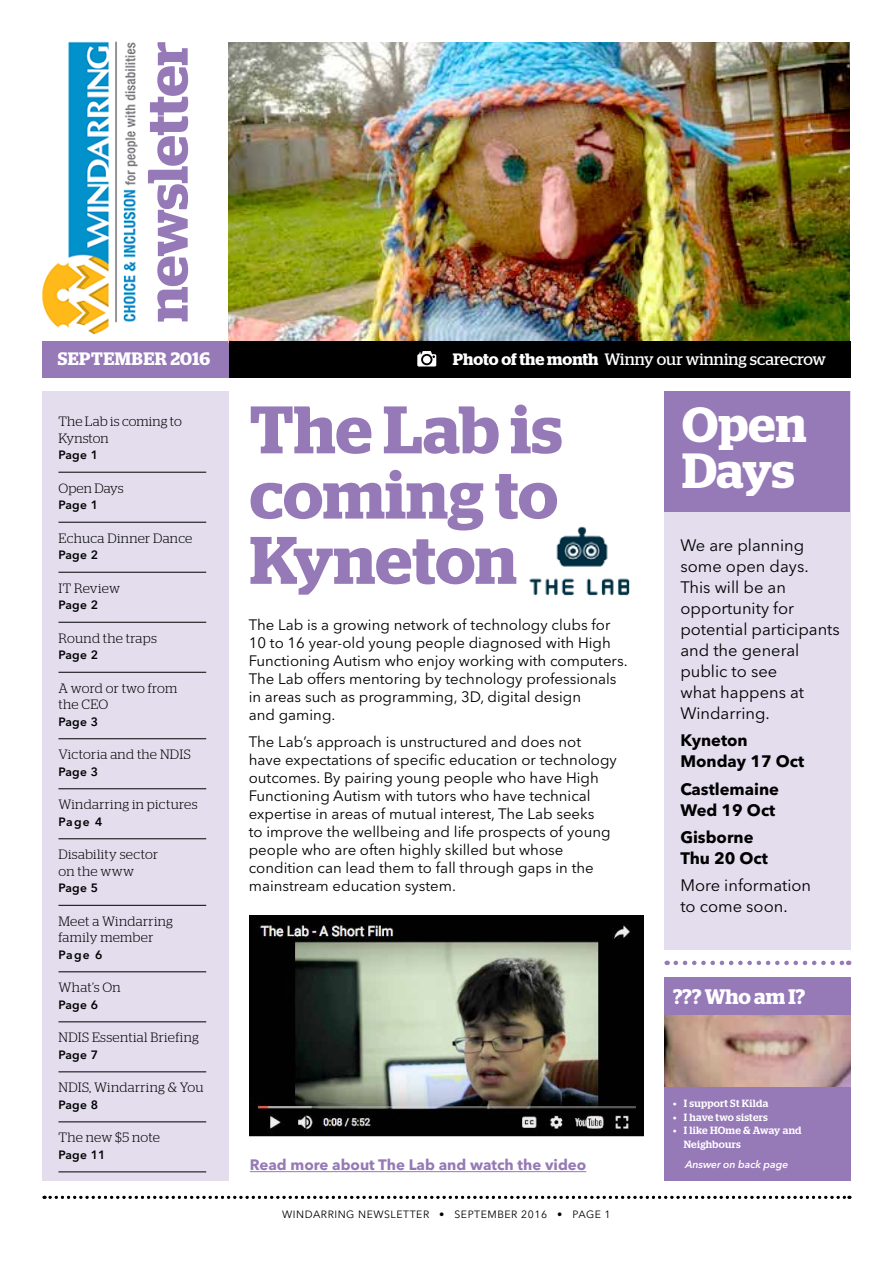
<style>
.page{position:relative;width:893px;height:1263px;background:#fff}
.page>*{position:absolute;margin:0;border:0;box-sizing:border-box;transform-origin:0 0}
.t1{font:600 67.05px/65.2px "Stag";color:#9679b7;text-align:justify}
.t2{font:600 56.7px "Stag";letter-spacing:-.005em;color:#9679b7}
.t3{font:600 49.35px/46px "Stag";color:#fff}
.t4{font:600 21px "Stag";color:#fff}
.t5{font:600 18px "Stag";letter-spacing:.03em;color:#fff}
.t6{font:16.5px/21px "Avenir Next LT Pro";color:#000}
.t7{font:700 16.5px/21px "Avenir Next LT Pro";color:#000}
.t8{font:16.5px "Stag";letter-spacing:.005em;color:#fff}
.t9{font:15px/18px "Avenir Next LT Pro";color:#000}
.t10{font:700 15px "Avenir Next LT Pro";color:#9679b7}
.t11{font:300 13.5px/16.5px "Stag";letter-spacing:.02em;color:#000}
.t12{font:300 13.5px "Stag";color:#000}
.t13{font:600 12px "Avenir Next LT Pro";letter-spacing:.025em;color:#000}
.t14{font:500 10.5px/13.5px "Stag";letter-spacing:.025em;color:#fff}
.t15{font:10.5px "Avenir Next LT Pro";letter-spacing:.05em;color:#000}
.t16{font:italic 600 10.5px "Avenir Next LT Pro";letter-spacing:-.005em;color:#fff}
.s1{font-weight:600}
</style>
<div class="page">
<div style="left:43px;top:341px;width:187px;height:36px;background:#9679b7"></div>
<div style="left:664px;top:391px;width:186px;height:558px;background:#e3ddee"></div>
<img style="left:42px;top:41px;width:96px;height:294px">
<div style="left:43px;top:391px;width:186px;height:790px;background:#e3ddee"></div>
<hr style="left:58px;top:472px;width:148px;height:1px;background:#000">
<hr style="left:58px;top:522px;width:148px;height:1px;background:#000">
<hr style="left:58px;top:572px;width:148px;height:1px;background:#000">
<hr style="left:58px;top:622px;width:148px;height:1px;background:#000">
<hr style="left:58px;top:672px;width:148px;height:1px;background:#000">
<hr style="left:58px;top:738px;width:148px;height:1px;background:#000">
<hr style="left:58px;top:788px;width:148px;height:1px;background:#000">
<hr style="left:58px;top:838px;width:148px;height:1px;background:#000">
<hr style="left:58px;top:905px;width:148px;height:1px;background:#000">
<hr style="left:58px;top:971px;width:148px;height:1px;background:#000">
<hr style="left:58px;top:1021px;width:148px;height:1px;background:#000">
<hr style="left:58px;top:1071px;width:148px;height:1px;background:#000">
<hr style="left:58px;top:1121px;width:148px;height:1px;background:#000">
<hr style="left:58px;top:1171px;width:148px;height:1px;background:#000">
<img style="left:229px;top:43px;width:621px;height:298px">
<div style="left:229px;top:341px;width:621px;height:36px;background:#000"></div>
<hr style="left:250px;top:1171px;width:336px;height:1px;background:#9679b7">
<div style="left:664px;top:1055px;width:186px;height:126px;background:#9679b7"></div>
<img style="left:664px;top:1015px;width:186px;height:71px">
<svg style="left:676px;top:961px;width:173px;height:4px"></svg>
<svg style="left:44px;top:1196px;width:806px;height:3px"></svg>
<div style="left:664px;top:977px;width:186px;height:38px;background:#9679b7"></div>
<svg style="left:417px;top:351px;width:19px;height:15px"></svg>
<div style="left:664px;top:391px;width:186px;height:120px;background:#9679b7"></div>
<img style="left:250px;top:915px;width:393px;height:222px">
<img style="left:529px;top:578px;width:101px;height:18px">
<img style="left:556px;top:526px;width:52px;height:41px">
<h2 class="t2" style="left:134px;top:322px;width:282px;rotate:-90deg">newsletter</h2>
<p class="t5" style="left:58px;top:348px;width:154px">SEPTEMBER 2016</p>
<p class="t11" style="left:58px;top:413px;width:125px">The Lab is coming to<br>Kynston</p>
<p class="t13" style="left:58px;top:448px;width:41px">Page 1</p>
<p class="t12" style="left:58px;top:480px;width:67px">Open Days</p>
<p class="t13" style="left:58px;top:498px;width:41px">Page 1</p>
<p class="t11" style="left:58px;top:529px;width:135px">Echuca Dinner Dance</p>
<p class="t13" style="left:58px;top:548px;width:41px">Page 2</p>
<p class="t11" style="left:58px;top:579px;width:63px">IT Review</p>
<p class="t13" style="left:58px;top:598px;width:41px">Page 2</p>
<p class="t11" style="left:58px;top:629px;width:100px">Round the traps</p>
<p class="t13" style="left:58px;top:648px;width:41px">Page 2</p>
<p class="t11" style="left:58px;top:679px;width:120px">A word or two from the CEO</p>
<p class="t13" style="left:58px;top:714px;width:41px">Page 3</p>
<p class="t11" style="left:58px;top:746px;width:134px">Victoria and the NDIS</p>
<p class="t13" style="left:58px;top:764px;width:41px">Page 3</p>
<p class="t11" style="left:58px;top:796px;width:141px">Windarring in pictures</p>
<p class="t13" style="left:58px;top:814px;width:46px">Page 4</p>
<p class="t11" style="left:58px;top:846px;width:101px">Disability sector on the www</p>
<p class="t13" style="left:58px;top:881px;width:41px">Page 5</p>
<p class="t11" style="left:58px;top:912px;width:116px">Meet a Windarring family member</p>
<p class="t13" style="left:58px;top:947px;width:46px">Page 6</p>
<p class="t11" style="left:58px;top:979px;width:64px">What’s On</p>
<p class="t13" style="left:58px;top:997px;width:41px">Page 6</p>
<p class="t11" style="left:58px;top:1029px;width:142px">NDIS Essential Briefing</p>
<p class="t13" style="left:58px;top:1047px;width:41px">Page 7</p>
<p class="t11" style="left:58px;top:1079px;width:147px">NDIS, Windarring &amp; You</p>
<p class="t13" style="left:58px;top:1097px;width:41px">Page 8</p>
<p class="t11" style="left:58px;top:1129px;width:103px">The new $5 note</p>
<p class="t13" style="left:58px;top:1147px;width:49px">Page 11</p>
<p class="t8" style="left:453px;top:350px;width:375px"><span class="s1">Photo of the month</span> Winny our winning scarecrow</p>
<h1 class="t1" style="left:250px;top:397px;width:314px">The Lab is coming to Kyneton</h1>
<p class="t9" style="left:249px;top:616px;width:380px">The Lab is a growing network of technology clubs for 10 to 16 year-old young people diagnosed with High Functioning Autism who enjoy working with computers.<br>The Lab offers mentoring by technology professionals in areas such as programming, 3D, digital design<br>and gaming.</p>
<p class="t9" style="left:249px;top:732px;width:370px">The Lab’s approach is unstructured and does not have expectations of specific education or technology outcomes. By pairing young people who have High Functioning Autism with tutors who have technical expertise in areas of mutual interest, The Lab seeks<br>to improve the wellbeing and life prospects of young people who are often highly skilled but whose condition can lead them to fall through gaps in the mainstream education system.</p>
<p class="t10" style="left:250px;top:1156px;width:338px">Read more about The Lab and watch the video</p>
<p class="t15" style="left:282px;top:1208px;width:330px">WINDARRING NEWSLETTER • SEPTEMBER 2016 • PAGE 1</p>
<h3 class="t3" style="left:682px;top:401px;width:126px">Open<br>Days</h3>
<p class="t6" style="left:680px;top:534px;width:161px">We are planning some open days.<br>This will be an opportunity for potential participants and the general public to see<br>what happens at<br>Windarring.</p>
<p class="t7" style="left:680px;top:730px;width:125px">Kyneton<br>Monday 17 Oct</p>
<p class="t7" style="left:680px;top:778px;width:100px">Castlemaine<br>Wed 19 Oct</p>
<p class="t7" style="left:680px;top:827px;width:89px">Gisborne<br>Thu 20 Oct</p>
<p class="t6" style="left:680px;top:875px;width:132px">More information to come soon.</p>
<h3 class="t4" style="left:673px;top:984px;width:134px">??? Who am I?</h3>
<p class="t14" style="left:673px;top:1097px;width:97px">• I support St Kilda</p>
<p class="t14" style="left:673px;top:1110px;width:96px">• I have two sisters</p>
<p class="t14" style="left:684px;top:1124px;width:119px;text-indent:-11px">• I like HOme &amp; Away and<br>Neighbours</p>
<p class="t16" style="left:685px;top:1158px;width:104px">Answer on back page</p>
</div>
